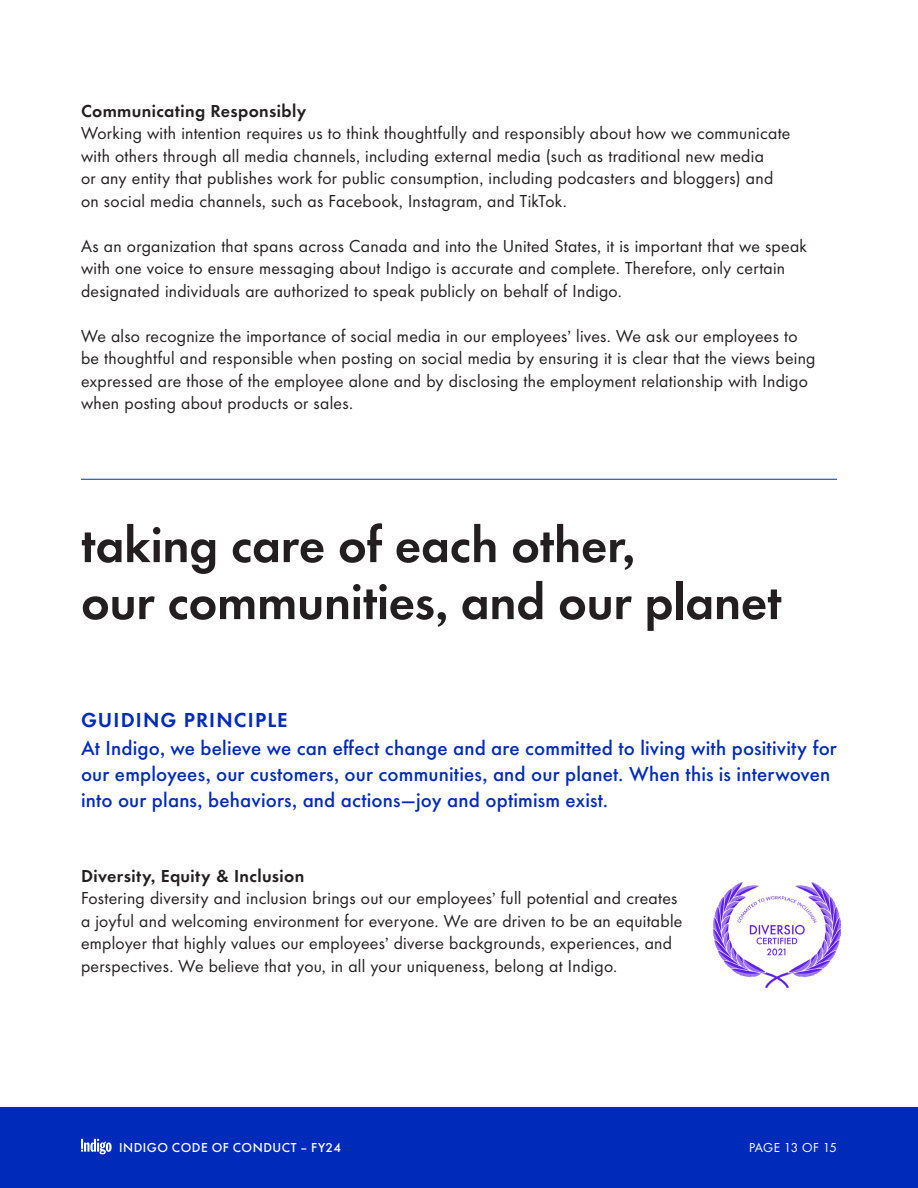
<style>
.page{position:relative;width:918px;height:1188px;background:#fff}
.page>*{position:absolute;margin:0;border:0;box-sizing:border-box;transform-origin:0 0}
.t1{font:600 51px/57px "Futura Indigo";letter-spacing:-.005em;color:#231f20}
.t2{font:500 21px/26px "Futura Indigo";letter-spacing:.01em;color:#002bba}
.t3{font:600 21px "Futura Indigo";letter-spacing:.055em;color:#002bba}
.t4{font:18px/22.5px "Futura Indigo";letter-spacing:.015em;color:#231f20}
.t5{font:600 18px "Futura Indigo";letter-spacing:.02em;color:#231f20}
.t6{font:500 13.5px "Futura Indigo";letter-spacing:.035em;color:#fff}
.t7{font:13.5px "Futura Indigo";letter-spacing:-.005em;color:#fff}
</style>
<div class="page">
<div style="left:0;top:1107px;width:918px;height:81px;background:#002bba"></div>
<svg style="left:81px;top:1139px;width:31px;height:15px"></svg>
<hr style="left:81px;top:479px;width:756px;height:1px;background:#002bba">
<img style="left:714px;top:882px;width:126px;height:105px">
<p class="t5" style="left:81px;top:98px;width:227px">Communicating Responsibly</p>
<p class="t4" style="left:81px;top:121px;width:711px">Working with intention requires us to think thoughtfully and responsibly about how we communicate with others through all media channels, including external media (such as traditional new media<br>or any entity that publishes work for public consumption, including podcasters and bloggers) and on social media channels, such as Facebook, Instagram, and TikTok.</p>
<p class="t4" style="left:81px;top:233px;width:727px">As an organization that spans across Canada and into the United States, it is important that we speak with one voice to ensure messaging about Indigo is accurate and complete. Therefore, only certain designated individuals are authorized to speak publicly on behalf of Indigo.</p>
<p class="t4" style="left:81px;top:323px;width:736px">We also recognize the importance of social media in our employees’ lives. We ask our employees to be thoughtful and responsible when posting on social media by ensuring it is clear that the views being expressed are those of the employee alone and by disclosing the employment relationship with Indigo when posting about products or sales.</p>
<p class="t1" style="left:81px;top:514px;width:702px">taking care of each other,<br>our communities, and our planet</p>
<p class="t3" style="left:81px;top:706px;width:208px">GUIDING PRINCIPLE</p>
<p class="t2" style="left:81px;top:733px;width:757px">At Indigo, we believe we can effect change and are committed to living with positivity for our employees, our customers, our communities, and our planet. When this is interwoven into our plans, behaviors, and actions—joy and optimism exist.</p>
<p class="t5" style="left:81px;top:863px;width:225px">Diversity, Equity &amp; Inclusion</p>
<p class="t4" style="left:81px;top:886px;width:603px">Fostering diversity and inclusion brings out our employees’ full potential and creates a joyful and welcoming environment for everyone. We are driven to be an equitable employer that highly values our employees’ diverse backgrounds, experiences, and perspectives. We believe that you, in all your uniqueness, belong at Indigo.</p>
<p class="t6" style="left:119px;top:1137px;width:224px">INDIGO CODE OF CONDUCT – FY24</p>
<p class="t7" style="left:749px;top:1138px;width:89px">PAGE 13 OF 15</p>
</div>
